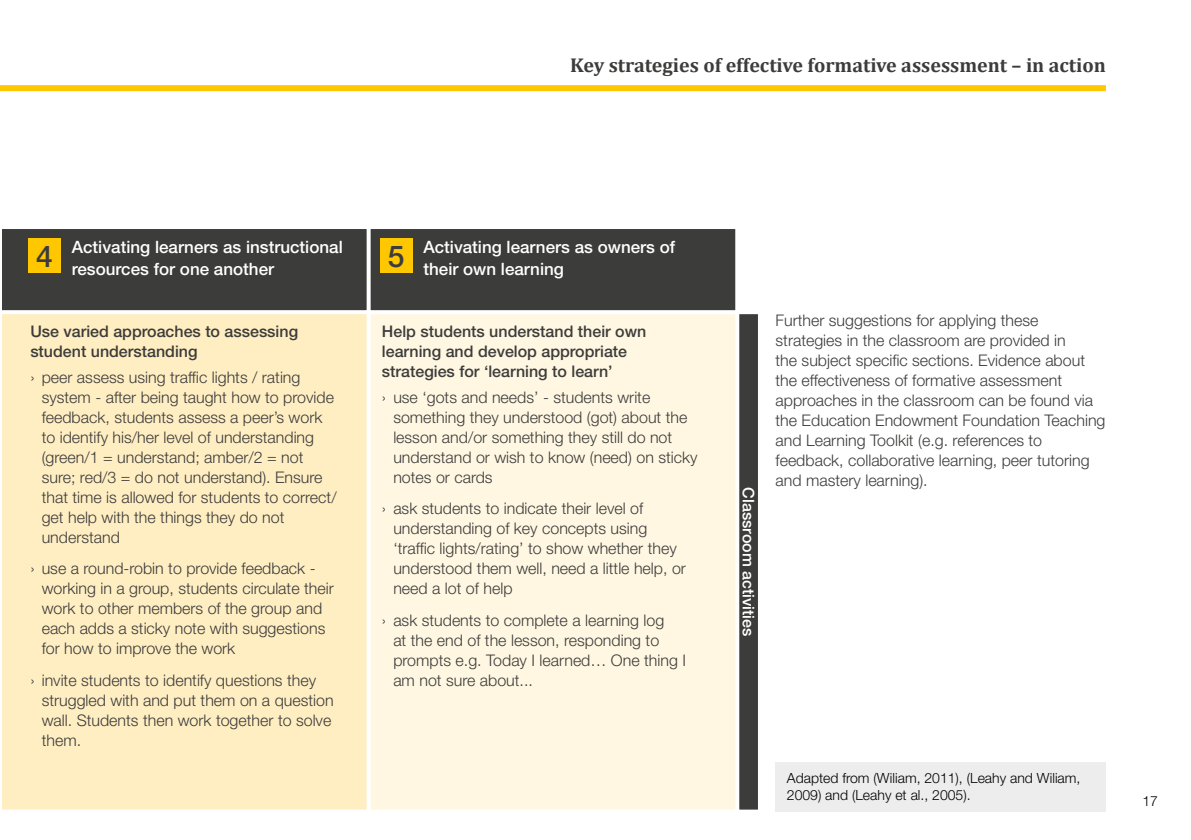
<style>
.page{position:relative;width:1191px;height:840px;background:#fff}
.page>*{position:absolute;margin:0;border:0;box-sizing:border-box;transform-origin:0 0}
.t1{font:500 30px "Helvetica Neue LT Std";color:#3c3c3b}
.t2{font:700 20px "Cambria";color:#3c3c3b}
.t3{font:500 17px/22px "Helvetica Neue LT Std";color:#fff}
.t4{font:300 16px/20px "Helvetica Neue LT Std";color:#3c3c3b}
.t5{font:500 16px/20px "Helvetica Neue LT Std";color:#3c3c3b}
.t6{font:500 16px "Helvetica Neue LT Std";color:#fff}
.t7{font:300 14px/16.8px "Helvetica Neue LT Std";color:#000}
</style>
<div class="page">
<div style="left:0;top:85px;width:1106px;height:6px;background:#fec700"></div>
<div style="left:738px;top:313px;width:21px;height:497px;background:#3c3c3b"></div>
<div style="left:737px;top:312px;width:23px;height:499px;border:2px solid #fff"></div>
<div style="left:1px;top:228px;width:367px;height:83px;background:#3c3c3b"></div>
<div style="left:0;top:227px;width:369px;height:85px;border:2px solid #fff"></div>
<div style="left:1px;top:313px;width:367px;height:497px;background:#ffeec2"></div>
<div style="left:0;top:312px;width:369px;height:499px;border:2px solid #fff"></div>
<div style="left:370px;top:228px;width:366px;height:83px;background:#3c3c3b"></div>
<div style="left:369px;top:227px;width:368px;height:85px;border:2px solid #fff"></div>
<div style="left:370px;top:313px;width:366px;height:497px;background:#fff7e2"></div>
<div style="left:369px;top:312px;width:368px;height:499px;border:2px solid #fff"></div>
<div style="left:28px;top:238px;width:32px;height:35px;background:#fec700"></div>
<div style="left:380px;top:238px;width:32px;height:35px;background:#fec700"></div>
<div style="left:775px;top:761px;width:331px;height:50px;background:#ededed"></div>
<p class="t2" style="left:570px;top:51px;width:537px">Key strategies of effective formative assessment – in action</p>
<p class="t3" style="left:72px;top:235px;width:272px">Activating learners as instructional resources for one another</p>
<h1 class="t1" style="left:36px;top:238px;width:18px">4</h1>
<h1 class="t1" style="left:388px;top:238px;width:18px">5</h1>
<p class="t3" style="left:423px;top:235px;width:253px">Activating learners as owners of their own learning</p>
<p class="t5" style="left:30px;top:321px;width:269px">Use varied approaches to assessing student understanding</p>
<p class="t4" style="left:42px;top:366px;width:296px;text-indent:-11px">› peer assess using traffic lights / rating system - after being taught how to provide feedback, students assess a peer’s work to identify his/her level of understanding (green/1 = understand; amber/2 = not sure; red/3 = do not understand). Ensure that time is allowed for students to correct/ get help with the things they do not understand</p>
<p class="t4" style="left:42px;top:558px;width:293px;text-indent:-11px">› use a round-robin to provide feedback - working in a group, students circulate their work to other members of the group and each adds a sticky note with suggestions for how to improve the work</p>
<p class="t4" style="left:42px;top:669px;width:293px;text-indent:-11px">› invite students to identify questions they struggled with and put them on a question wall. Students then work together to solve them.</p>
<p class="t5" style="left:382px;top:321px;width:266px">Help students understand their own learning and develop appropriate strategies for ‘learning to learn’</p>
<p class="t4" style="left:393px;top:386px;width:306px;text-indent:-11px">› use ‘gots and needs’ - students write something they understood (got) about the lesson and/or something they still do not understand or wish to know (need) on sticky notes or cards</p>
<p class="t4" style="left:393px;top:498px;width:294px;text-indent:-11px">› ask students to indicate their level of understanding of key concepts using ‘traffic lights/rating’ to show whether they understood them well, need a little help, or need a lot of help</p>
<p class="t4" style="left:393px;top:609px;width:294px;text-indent:-11px">› ask students to complete a learning log<br>at the end of the lesson, responding to prompts e.g. Today I learned… One thing I am not sure about...</p>
<p class="t6" style="left:758px;top:487px;width:151px;rotate:90deg">Classroom activities</p>
<p class="t4" style="left:775px;top:309px;width:331px">Further suggestions for applying these strategies in the classroom are provided in<br>the subject specific sections. Evidence about the effectiveness of formative assessment approaches in the classroom can be found via the Education Endowment Foundation Teaching and Learning Toolkit (e.g. references to feedback, collaborative learning, peer tutoring and mastery learning).</p>
<p class="t7" style="left:787px;top:769px;width:295px">Adapted from (Wiliam, 2011), (Leahy and Wiliam,<br>2009) and (Leahy et al., 2005).</p>
<p class="t7" style="left:1142px;top:791px;width:17px">17</p>
</div>
